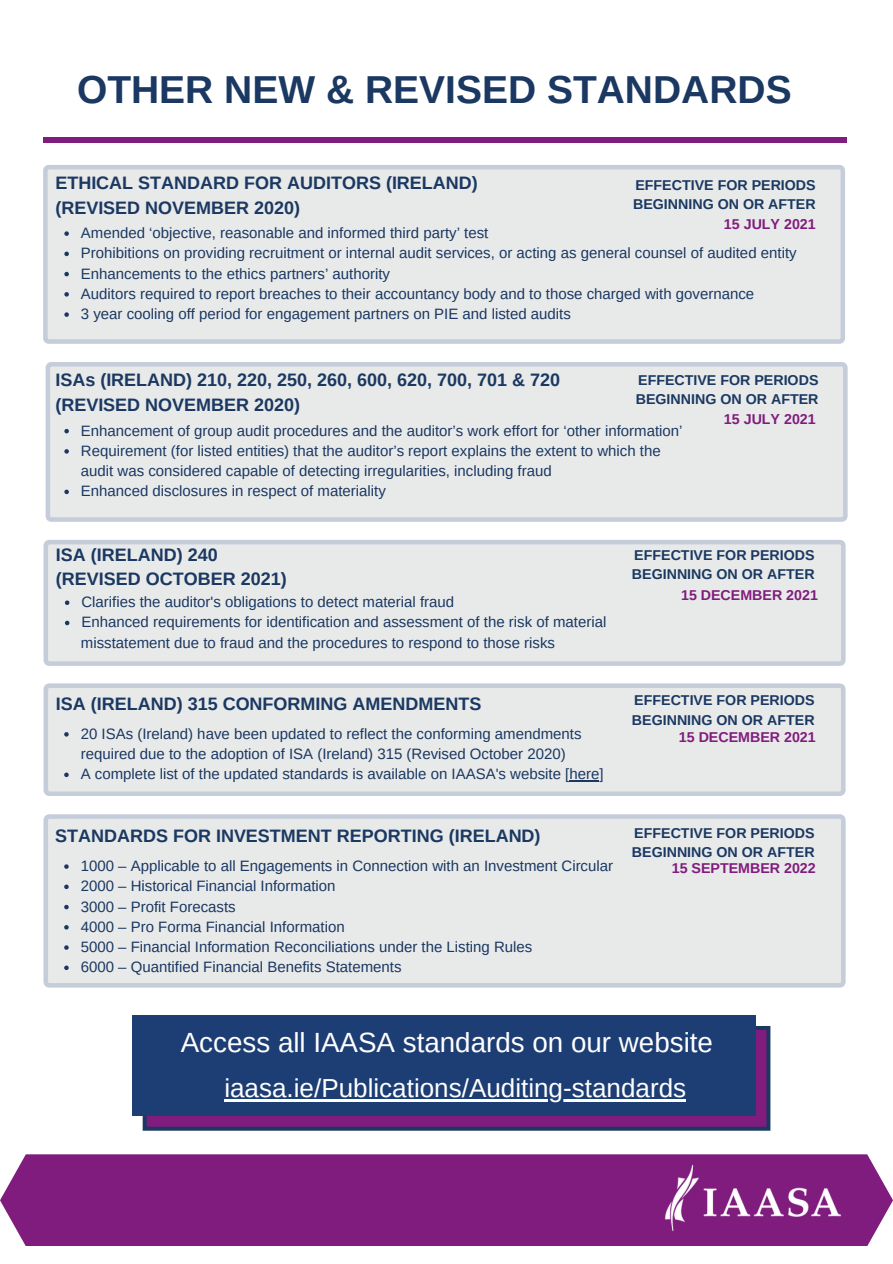
<style>
.page{position:relative;width:893px;height:1264px;background:#fff}
.page>*{position:absolute;margin:0;border:0;box-sizing:border-box;transform-origin:0 0}
.t1{font:700 39px "Arimo";color:#1a3861}
.t2{font:27.75px "Arimo";color:#fff}
.t3{font:26.1px "Arimo";color:#fff}
.t4{font:700 18px/24.8px "Arimo";color:#1a3861}
.t5{font:15px/20.2px "Arimo";color:#1a3861}
.t6{font:700 14.25px/19px "Arimo";color:#1a3861}
.t7{font:700 14.25px "Arimo";color:#801c7d}
</style>
<div class="page">
<div style="left:0;top:1154px;width:892px;height:91px;background:#801c7d"></div>
<img style="left:638px;top:1154px;width:229px;height:92px">
<svg style="left:143px;top:1025px;width:627px;height:105px;background:#622476"></svg>
<div style="left:132px;top:1014px;width:623px;height:101px;background:#1d3e74"></div>
<hr style="left:224px;top:1098px;width:462px;height:3px;background:#fff">
<div style="left:43px;top:165px;width:802px;height:179px;background:#e8e9e9"></div>
<svg style="left:64px;top:231px;width:5px;height:5px"></svg>
<svg style="left:64px;top:251px;width:5px;height:5px"></svg>
<svg style="left:64px;top:272px;width:5px;height:4px"></svg>
<svg style="left:64px;top:292px;width:5px;height:4px"></svg>
<svg style="left:64px;top:312px;width:5px;height:5px"></svg>
<div style="left:44px;top:814px;width:801px;height:173px;background:#e8e9e9"></div>
<svg style="left:64px;top:864px;width:5px;height:4px"></svg>
<svg style="left:64px;top:884px;width:5px;height:5px"></svg>
<svg style="left:64px;top:904px;width:5px;height:5px"></svg>
<svg style="left:64px;top:925px;width:5px;height:4px"></svg>
<svg style="left:64px;top:945px;width:5px;height:4px"></svg>
<svg style="left:64px;top:965px;width:5px;height:5px"></svg>
<hr style="left:43px;top:138px;width:803px;height:4px;background:#801c7d">
<div style="left:46px;top:362px;width:801px;height:159px;background:#e8e9e9"></div>
<svg style="left:64px;top:429px;width:5px;height:4px"></svg>
<svg style="left:64px;top:449px;width:5px;height:4px"></svg>
<svg style="left:64px;top:489px;width:5px;height:5px"></svg>
<svg style="left:44px;top:540px;width:801px;height:126px;background:#e5e6e7"></svg>
<svg style="left:65px;top:600px;width:4px;height:5px"></svg>
<svg style="left:65px;top:620px;width:4px;height:5px"></svg>
<svg style="left:44px;top:683px;width:801px;height:113px;background:#e4e6e7"></svg>
<svg style="left:64px;top:732px;width:5px;height:4px"></svg>
<svg style="left:64px;top:772px;width:5px;height:5px"></svg>
<hr style="left:569px;top:780px;width:30px;height:1px;background:#1a3861">
<h1 class="t1" style="left:77px;top:67px;width:716px">OTHER NEW &amp; REVISED STANDARDS</h1>
<p class="t4" style="left:55px;top:170px;width:424px">ETHICAL STANDARD FOR AUDITORS (IRELAND) (REVISED NOVEMBER 2020)</p>
<p class="t6" style="left:633px;top:175px;width:184px">EFFECTIVE FOR PERIODS<br>BEGINNING ON OR AFTER</p>
<p class="t7" style="left:724px;top:216px;width:93px">15 JULY 2021</p>
<p class="t5" style="left:81px;top:223px;width:717px">Amended ‘objective, reasonable and informed third party’ test<br>Prohibitions on providing recruitment or internal audit services, or acting as general counsel of audited entity Enhancements to the ethics partners’ authority<br>Auditors required to report breaches to their accountancy body and to those charged with governance<br>3 year cooling off period for engagement partners on PIE and listed audits</p>
<p class="t4" style="left:55px;top:368px;width:506px">ISAs (IRELAND) 210, 220, 250, 260, 600, 620, 700, 701 &amp; 720 (REVISED NOVEMBER 2020)</p>
<p class="t5" style="left:81px;top:420px;width:603px">Enhancement of group audit procedures and the auditor’s work effort for ‘other information’ Requirement (for listed entities) that the auditor’s report explains the extent to which the audit was considered capable of detecting irregularities, including fraud<br>Enhanced disclosures in respect of materiality</p>
<p class="t6" style="left:635px;top:371px;width:184px">EFFECTIVE FOR PERIODS<br>BEGINNING ON OR AFTER</p>
<p class="t7" style="left:724px;top:411px;width:93px">15 JULY 2021</p>
<p class="t4" style="left:56px;top:542px;width:232px">ISA (IRELAND) 240 (REVISED OCTOBER 2021)</p>
<p class="t5" style="left:81px;top:592px;width:527px">Clarifies the auditor's obligations to detect material fraud<br>Enhanced requirements for identification and assessment of the risk of material misstatement due to fraud and the procedures to respond to those risks</p>
<p class="t4" style="left:56px;top:691px;width:427px">ISA (IRELAND) 315 CONFORMING AMENDMENTS</p>
<p class="t5" style="left:81px;top:723px;width:524px">20 ISAs (Ireland) have been updated to reflect the conforming amendments required due to the adoption of ISA (Ireland) 315 (Revised October 2020)<br>A complete list of the updated standards is available on IAASA's website [here]</p>
<p class="t4" style="left:55px;top:823px;width:487px">STANDARDS FOR INVESTMENT REPORTING (IRELAND)</p>
<p class="t5" style="left:81px;top:855px;width:534px">1000 – Applicable to all Engagements in Connection with an Investment Circular 2000 – Historical Financial Information<br>3000 – Profit Forecasts<br>4000 – Pro Forma Financial Information<br>5000 – Financial Information Reconciliations under the Listing Rules<br>6000 – Quantified Financial Benefits Statements</p>
<p class="t6" style="left:632px;top:545px;width:184px">EFFECTIVE FOR PERIODS<br>BEGINNING ON OR AFTER</p>
<p class="t7" style="left:681px;top:586px;width:138px">15 DECEMBER 2021</p>
<p class="t6" style="left:632px;top:691px;width:184px">EFFECTIVE FOR PERIODS<br>BEGINNING ON OR AFTER</p>
<p class="t7" style="left:678px;top:729px;width:138px">15 DECEMBER 2021</p>
<p class="t6" style="left:632px;top:823px;width:184px">EFFECTIVE FOR PERIODS<br>BEGINNING ON OR AFTER</p>
<p class="t7" style="left:671px;top:859px;width:145px">15 SEPTEMBER 2022</p>
<h2 class="t2" style="left:181px;top:1027px;width:533px">Access all IAASA standards on our website</h2>
<h3 class="t3" style="left:224px;top:1072px;width:463px">iaasa.ie/Publications/Auditing-standards</h3>
</div>
